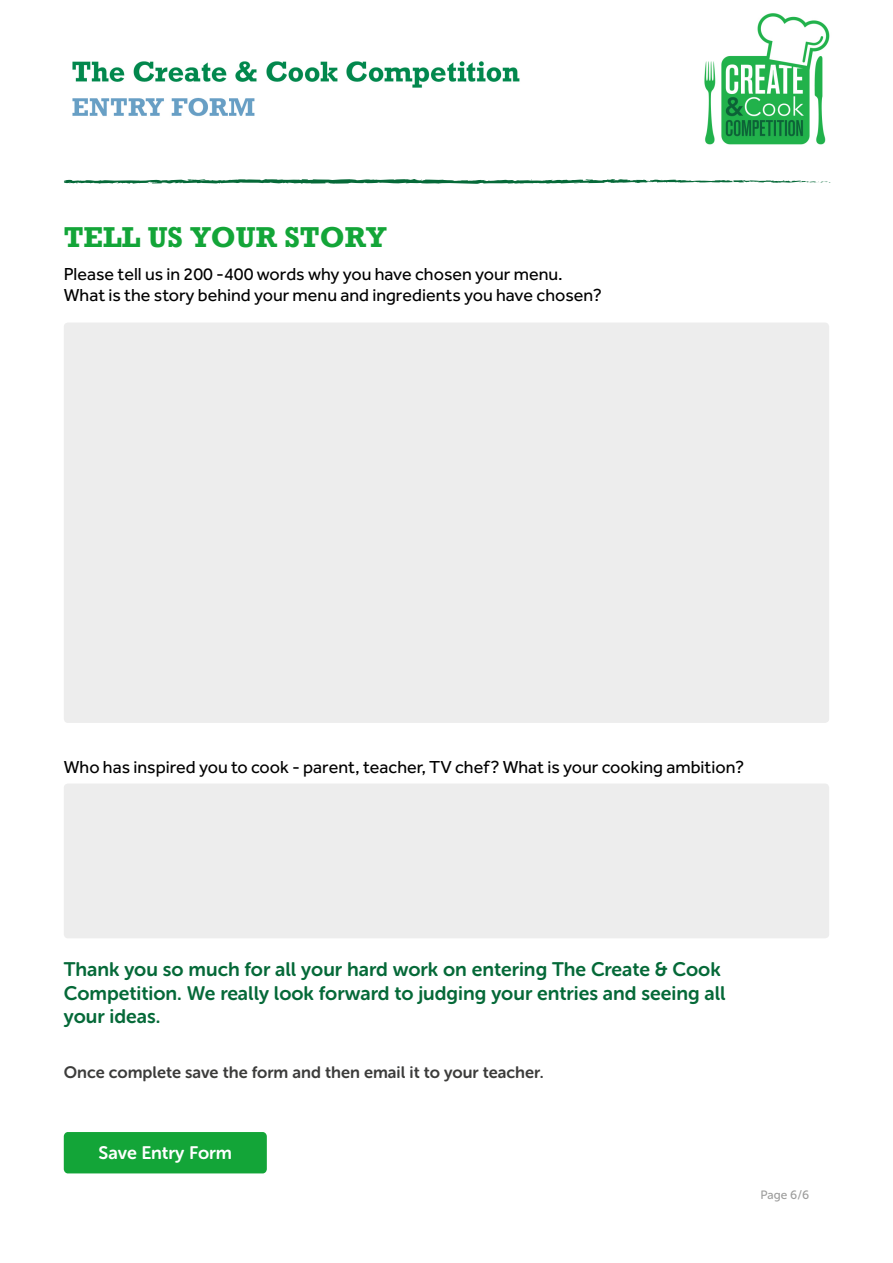
<style>
.page{position:relative;width:893px;height:1263px;background:#fff}
.page>*{position:absolute;margin:0;border:0;box-sizing:border-box;transform-origin:0 0}
.t1{font:700 27px "Rockwell";color:#13a538}
.t2{font:19.5px/23.4px "Museo Sans Rounded 700";color:#056938}
.t3{font:18px/21.6px "Effra";color:#000}
.t4{font:18px "Museo Sans Rounded 700";color:#fff}
.t5{font:16.5px "Museo Sans Rounded 700";color:#3c3c3b}
.t6{font:12px "Museo Sans Rounded 500";color:#9d9d9c}
</style>
<div class="page">
<svg style="left:64px;top:179px;width:767px;height:5px"></svg>
<div style="left:64px;top:322px;width:765px;height:401px;background:#ededed;border-radius:4px"></div>
<div style="left:64px;top:783px;width:765px;height:155px;background:#ededed;border-radius:4px"></div>
<div style="left:64px;top:1132px;width:203px;height:41px;background:#13a538;border-radius:4px"></div>
<img style="left:72px;top:13px;width:758px;height:132px">
<h1 class="t1" style="left:64px;top:229px;width:324px">TELL US YOUR STORY</h1>
<p class="t3" style="left:64px;top:263px;width:540px">Please tell us in 200 -400 words why you have chosen your menu.<br>What is the story behind your menu and ingredients you have chosen?</p>
<p class="t3" style="left:64px;top:756px;width:682px">Who has inspired you to cook - parent, teacher, TV chef? What is your cooking ambition?</p>
<p class="t2" style="left:64px;top:958px;width:663px">Thank you so much for all your hard work on entering The Create &amp; Cook<br>Competition. We really look forward to judging your entries and seeing all your ideas.</p>
<p class="t5" style="left:64px;top:1063px;width:481px">Once complete save the form and then email it to your teacher.</p>
<p class="t4" style="left:98px;top:1143px;width:135px">Save Entry Form</p>
<p class="t6" style="left:760px;top:1188px;width:50px">Page 6/6</p>
</div>
